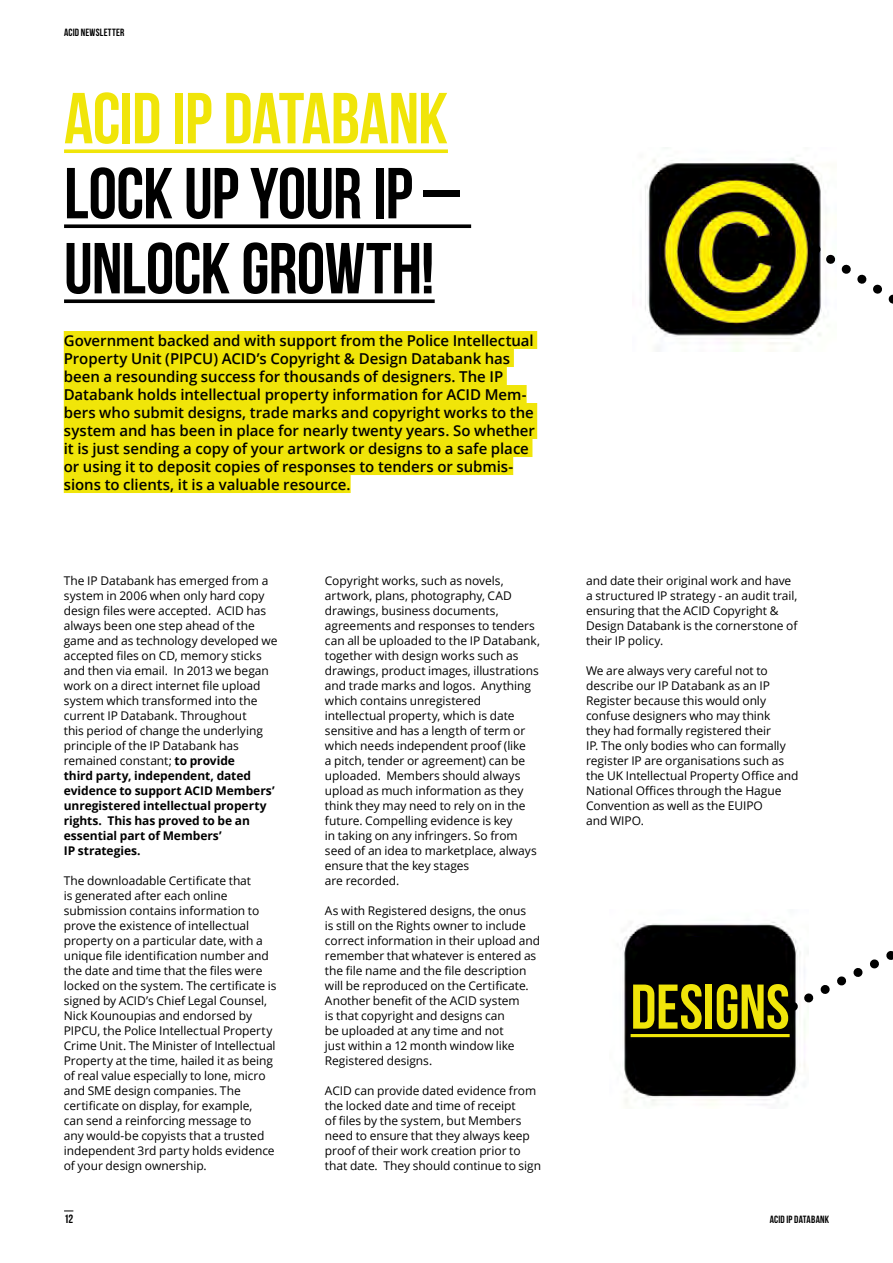
<style>
.page{position:relative;width:893px;height:1263px;background:#fff}
.page>*{position:absolute;margin:0;border:0;box-sizing:border-box;transform-origin:0 0}
.t1{font:72px/75px "Bebas Neue";letter-spacing:-.01em;color:#000}
.t2{font:72px "Bebas Neue";letter-spacing:-.015em;color:#f0e509}
.t3{font:63px "Bebas Neue";color:#f0e509}
.t4{font:600 15px/18px "Open Sans";letter-spacing:-.005em;color:#000}
.t5{font:12px/15px "Open Sans";letter-spacing:-.005em;color:#000}
.t6{font:12px "Bebas Neue";color:#000}
.t7{font:10.5px "Bebas Neue";letter-spacing:.02em;color:#000}
.s1{font-weight:700}
</style>
<div class="page">
<svg style="left:64px;top:149px;width:384px;height:4px;background:#f1e723"></svg>
<svg style="left:64px;top:224px;width:407px;height:4px;background:#1b1b1b"></svg>
<svg style="left:64px;top:299px;width:371px;height:4px"></svg>
<div style="left:64px;top:331px;width:473px;height:18px;background:#f0e509"></div>
<div style="left:64px;top:349px;width:450px;height:18px;background:#f0e509"></div>
<div style="left:64px;top:367px;width:443px;height:18px;background:#f0e509"></div>
<div style="left:64px;top:385px;width:463px;height:18px;background:#f0e509"></div>
<div style="left:64px;top:403px;width:473px;height:18px;background:#f0e509"></div>
<div style="left:64px;top:421px;width:473px;height:18px;background:#f0e509"></div>
<div style="left:64px;top:439px;width:468px;height:18px;background:#f0e509"></div>
<div style="left:64px;top:457px;width:449px;height:18px;background:#f0e509"></div>
<div style="left:64px;top:475px;width:287px;height:18px;background:#f0e509"></div>
<img style="left:645px;top:158px;width:176px;height:193px">
<img style="left:622px;top:922px;width:183px;height:183px">
<svg style="left:792px;top:922px;width:101px;height:89px"></svg>
<svg style="left:815px;top:245px;width:78px;height:106px"></svg>
<div style="left:632px;top:937px;width:156px;height:153px;background:#000;border-radius:38px"></div>
<hr style="left:631px;top:1034px;width:159px;height:3px;background:#f0e509">
<p class="t7" style="left:64px;top:26px;width:62px">ACID NEWSLETTER</p>
<h1 class="t2" style="left:64px;top:79px;width:385px">ACID IP DATABANK</h1>
<h1 class="t1" style="left:64px;top:155px;width:397px">LOCK UP YOUR IP –<br>UNLOCK GROWTH!</h1>
<p class="t4" style="left:64px;top:331px;width:473px">Government backed and with support from the Police Intellectual Property Unit (PIPCU) ACID’s Copyright &amp; Design Databank has been a resounding success for thousands of designers. The IP Databank holds intellectual property information for ACID Mem&shy;bers who submit designs, trade marks and copyright works to the system and has been in place for nearly twenty years. So whether it is just sending a copy of your artwork or designs to a safe place or using it to deposit copies of responses to tenders or submis&shy;sions to clients, it is a valuable resource.</p>
<p class="t5" style="left:64px;top:573px;width:215px">The IP Databank has emerged from a system in 2006 when only hard copy design files were accepted. ACID has always been one step ahead of the game and as technology developed we accepted files on CD, memory sticks and then via email. In 2013 we began work on a direct internet file upload system which transformed into the current IP Databank. Throughout<br>this period of change the underlying principle of the IP Databank has remained constant; <span class="s1">to provide<br>third party, independent, dated evidence to support ACID Members’ unregistered intellectual property rights. This has proved to be an essential part of Members’<br>IP strategies.</span></p>
<p class="t5" style="left:64px;top:873px;width:214px">The downloadable Certificate that<br>is generated after each online submission contains information to prove the existence of intellectual property on a particular date, with a unique file identification number and the date and time that the files were locked on the system. The certificate is signed by ACID’s Chief Legal Counsel, Nick Kounoupias and endorsed by PIPCU, the Police Intellectual Property Crime Unit. The Minister of Intellectual Property at the time, hailed it as being of real value especially to lone, micro and SME design companies. The certificate on display, for example,<br>can send a reinforcing message to<br>any would-be copyists that a trusted independent 3rd party holds evidence of your design ownership.</p>
<p class="t6" style="left:64px;top:1212px;width:11px">12</p>
<p class="t5" style="left:325px;top:573px;width:217px">Copyright works, such as novels, artwork, plans, photography, CAD drawings, business documents, agreements and responses to tenders can all be uploaded to the IP Databank, together with design works such as drawings, product images, illustrations and trade marks and logos. Anything which contains unregistered intellectual property, which is date sensitive and has a length of term or which needs independent proof (like<br>a pitch, tender or agreement) can be uploaded. Members should always upload as much information as they think they may need to rely on in the future. Compelling evidence is key<br>in taking on any infringers. So from seed of an idea to marketplace, always ensure that the key stages<br>are recorded.</p>
<p class="t5" style="left:325px;top:903px;width:217px">As with Registered designs, the onus<br>is still on the Rights owner to include correct information in their upload and remember that whatever is entered as the file name and the file description will be reproduced on the Certificate.<br>Another benefit of the ACID system<br>is that copyright and designs can<br>be uploaded at any time and not<br>just within a 12 month window like Registered designs.</p>
<p class="t5" style="left:325px;top:1083px;width:218px">ACID can provide dated evidence from the locked date and time of receipt<br>of files by the system, but Members need to ensure that they always keep proof of their work creation prior to that date. They should continue to sign</p>
<p class="t5" style="left:586px;top:573px;width:213px">and date their original work and have a structured IP strategy - an audit trail, ensuring that the ACID Copyright &amp; Design Databank is the cornerstone of their IP policy.</p>
<p class="t5" style="left:586px;top:663px;width:214px">We are always very careful not to describe our IP Databank as an IP<br>Register because this would only confuse designers who may think<br>they had formally registered their<br>IP. The only bodies who can formally register IP are organisations such as the UK Intellectual Property Office and<br>National Offices through the Hague<br>Convention as well as the EUIPO<br>and WIPO.</p>
<h2 class="t3" style="left:631px;top:972px;width:161px">DESIGNS</h2>
<p class="t7" style="left:770px;top:1214px;width:61px">ACID IP DATABANK</p>
</div>
